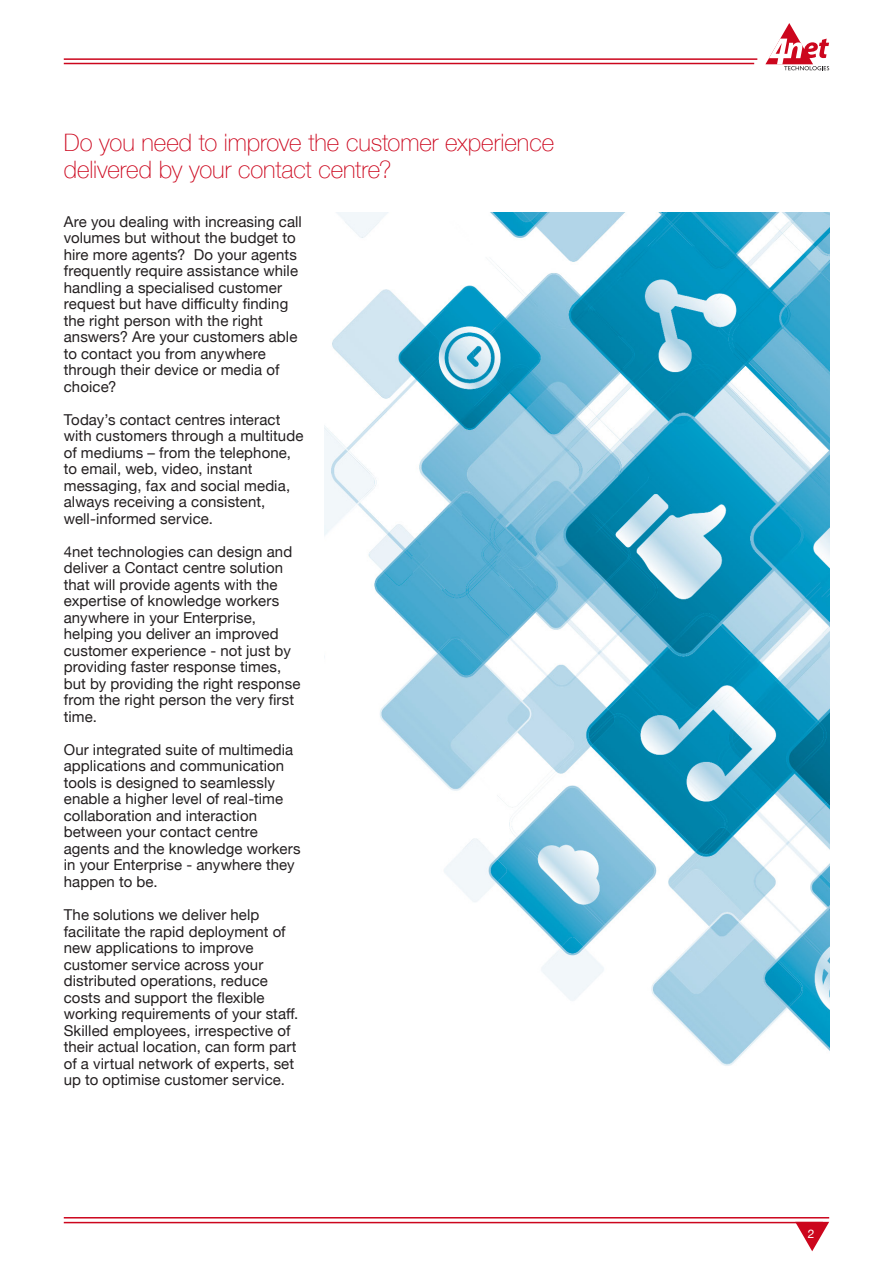
<style>
.page{position:relative;width:893px;height:1263px;background:#fff}
.page>*{position:absolute;margin:0;border:0;box-sizing:border-box;transform-origin:0 0}
.t1{font:100 24px/27px "Helvetica Neue";letter-spacing:-.005em;color:#cc061d}
.t2{font:15px/16.5px "Helvetica Neue";letter-spacing:.005em;color:#231f20}
.t3{font:12px "Helvetica Neue";color:#fff}
</style>
<div class="page">
<hr style="left:64px;top:63px;width:690px;height:1px;background:#cc061d">
<svg style="left:765px;top:23px;width:64px;height:47px"></svg>
<hr style="left:64px;top:58px;width:693px;height:2px;background:#cc061d">
<hr style="left:64px;top:1222px;width:759px;height:1px;background:#cc061d">
<svg style="left:795px;top:1222px;width:34px;height:29px"></svg>
<hr style="left:64px;top:1217px;width:765px;height:1px;background:#cc061d">
<img style="left:324px;top:213px;width:505px;height:853px">
<h1 class="t1" style="left:64px;top:128px;width:492px">Do you need to improve the customer experience delivered by your contact centre?</h1>
<p class="t2" style="left:64px;top:214px;width:240px">Are you dealing with increasing call volumes but without the budget to hire more agents? Do your agents frequently require assistance while handling a specialised customer request but have difficulty finding the right person with the right answers? Are your customers able to contact you from anywhere through their device or media of choice?</p>
<p class="t2" style="left:64px;top:412px;width:241px">Today’s contact centres interact with customers through a multitude of mediums – from the telephone, to email, web, video, instant messaging, fax and social media, always receiving a consistent, well-informed service.</p>
<p class="t2" style="left:64px;top:544px;width:238px">4net technologies can design and deliver a Contact centre solution that will provide agents with the expertise of knowledge workers anywhere in your Enterprise, helping you deliver an improved customer experience - not just by providing faster response times, but by providing the right response from the right person the very first time.</p>
<p class="t2" style="left:64px;top:742px;width:238px">Our integrated suite of multimedia applications and communication tools is designed to seamlessly enable a higher level of real-time collaboration and interaction between your contact centre agents and the knowledge workers in your Enterprise - anywhere they happen to be.</p>
<p class="t2" style="left:64px;top:907px;width:236px">The solutions we deliver help facilitate the rapid deployment of new applications to improve customer service across your distributed operations, reduce costs and support the flexible working requirements of your staff.<br>Skilled employees, irrespective of their actual location, can form part of a virtual network of experts, set up to optimise customer service.</p>
<p class="t3" style="left:808px;top:1225px;width:8px">2</p>
</div>
